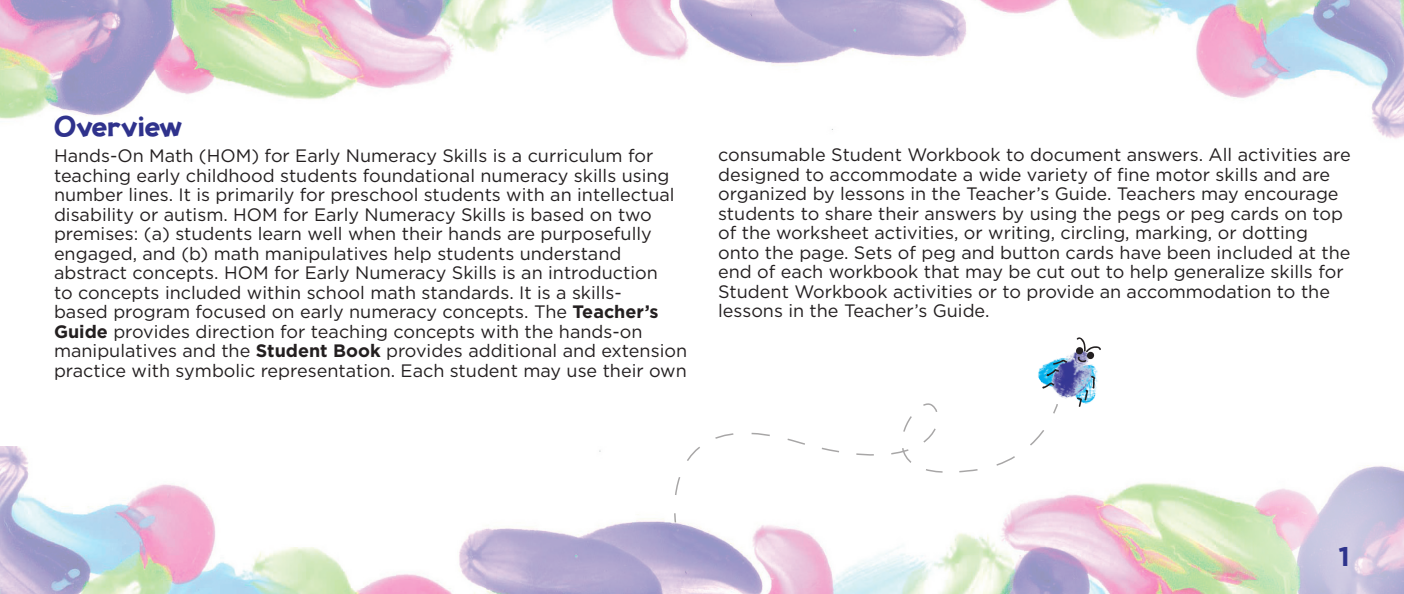
<style>
.page{position:relative;width:1404px;height:594px;background:#fff}
.page>*{position:absolute;margin:0;border:0;box-sizing:border-box;transform-origin:0 0}
.t1{font:700 27px "Gotham";color:#2e338c}
.Intro_Headers{font:700 25.5px "Jolly Good Proper";color:#2f328c}
.HOM_EN_Intro_body{font:18px/19.5px "Gotham";color:#231f20}
.s1{font-weight:700}
</style>
<div class="page">
<img style="left:0;top:0;width:1404px;height:153px">
<img style="left:0;top:446px;width:1232px;height:148px">
<svg style="left:1232px;top:465px;width:172px;height:129px"></svg>
<img style="left:1038px;top:365px;width:5px;height:18px">
<img style="left:1043px;top:354px;width:55px;height:45px">
<img style="left:1072px;top:353px;width:23px;height:13px">
<svg style="left:1074px;top:337px;width:27px;height:26px"></svg>
<svg style="left:1077px;top:375px;width:18px;height:32px"></svg>
<svg style="left:1046px;top:360px;width:22px;height:16px"></svg>
<svg style="left:1042px;top:382px;width:13px;height:7px"></svg>
<svg style="left:673px;top:403px;width:386px;height:121px"></svg>
<p class="Intro_Headers" style="left:54px;top:112px;width:130px">Overview</p>
<p class="HOM_EN_Intro_body" style="left:54px;top:146px;width:635px">Hands-On Math (HOM) for Early Numeracy Skills is a curriculum for teaching early childhood students foundational numeracy skills using number lines. It is primarily for preschool students with an intellectual disability or autism. HOM for Early Numeracy Skills is based on two premises: (a) students learn well when their hands are purposefully engaged, and (b) math manipulatives help students understand abstract concepts. HOM for Early Numeracy Skills is an introduction<br>to concepts included within school math standards. It is a skills-<br>based program focused on early numeracy concepts. The <span class="s1">Teacher’s Guide</span> provides direction for teaching concepts with the hands-on manipulatives and the <span class="s1">Student Book</span> provides additional and extension practice with symbolic representation. Each student may use their own</p>
<p class="HOM_EN_Intro_body" style="left:718px;top:145px;width:634px">consumable Student Workbook to document answers. All activities are designed to accommodate a wide variety of fine motor skills and are organized by lessons in the Teacher’s Guide. Teachers may encourage students to share their answers by using the pegs or peg cards on top of the worksheet activities, or writing, circling, marking, or dotting onto the page. Sets of peg and button cards have been included at the end of each workbook that may be cut out to help generalize skills for Student Workbook activities or to provide an accommodation to the lessons in the Teacher’s Guide.</p>
<h1 class="t1" style="left:1339px;top:539px;width:13px">1</h1>
</div>
